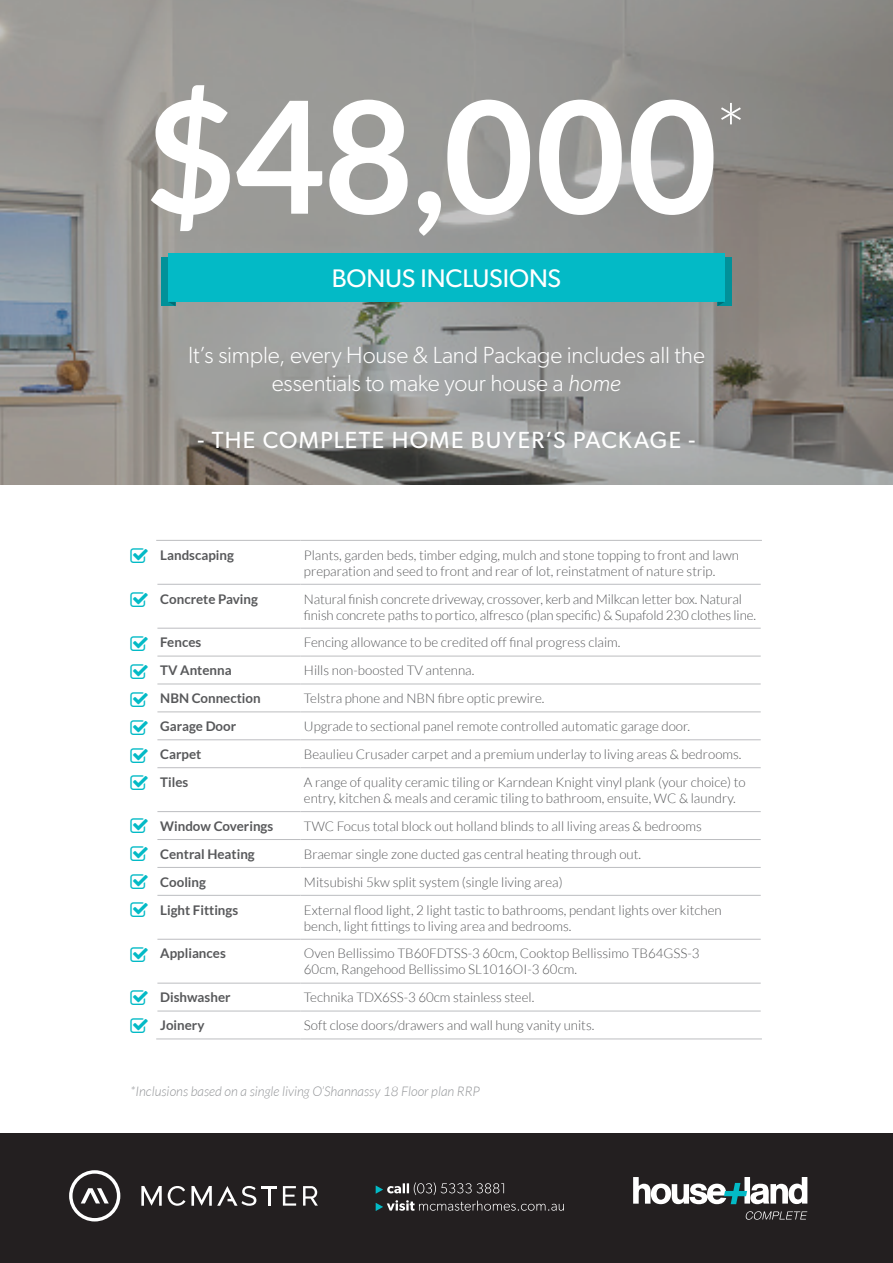
<style>
.page{position:relative;width:893px;height:1263px;background:#fff}
.page>*{position:absolute;margin:0;border:0;box-sizing:border-box;transform-origin:0 0}
.t1{font:700 156px "Lato";color:#fff}
.t2{font:25.5px "Gibson";letter-spacing:-.005em;color:#fff}
.t3{font:300 23.4px/28px "Gibson";letter-spacing:-.005em;color:#fff;text-align:center}
.t4{font:23.4px "Gibson";letter-spacing:.055em;color:#fff}
.t5{font:300 13.35px/16px "Lato";color:#57585a}
.t6{font:700 13.35px "Lato";color:#57585a}
.t7{font:italic 300 13.35px "Lato";color:#939598}
.s1{font-style:italic}
</style>
<div class="page">
<div style="left:0;top:1133px;width:893px;height:130px;background:#231f20"></div>
<svg style="left:376px;top:1182px;width:188px;height:29px"></svg>
<svg style="left:633px;top:1177px;width:174px;height:27px"></svg>
<svg style="left:746px;top:1211px;width:61px;height:9px"></svg>
<img style="left:0;top:0;width:892px;height:485px">
<div style="left:161px;top:258px;width:14px;height:48px;background:#019199"></div>
<div style="left:718px;top:258px;width:14px;height:48px;background:#019199"></div>
<div style="left:168px;top:253px;width:557px;height:49px;background:#03bac6"></div>
<svg style="left:169px;top:302px;width:6px;height:4px"></svg>
<svg style="left:718px;top:302px;width:6px;height:4px"></svg>
<hr style="left:156px;top:540px;width:144px;height:1px;background:#bcbdc0">
<hr style="left:300px;top:540px;width:462px;height:1px;background:#bcbdc0">
<hr style="left:157px;top:584px;width:143px;height:1px;background:#bcbdc0">
<hr style="left:300px;top:584px;width:461px;height:1px;background:#bcbdc0">
<hr style="left:157px;top:628px;width:143px;height:1px;background:#bcbdc0">
<hr style="left:300px;top:628px;width:461px;height:1px;background:#bcbdc0">
<hr style="left:157px;top:656px;width:143px;height:1px;background:#bcbdc0">
<hr style="left:300px;top:656px;width:461px;height:1px;background:#bcbdc0">
<hr style="left:157px;top:684px;width:143px;height:1px;background:#bcbdc0">
<hr style="left:300px;top:684px;width:461px;height:1px;background:#bcbdc0">
<hr style="left:157px;top:712px;width:143px;height:1px;background:#bcbdc0">
<hr style="left:300px;top:712px;width:461px;height:1px;background:#bcbdc0">
<hr style="left:157px;top:739px;width:143px;height:1px;background:#bcbdc0">
<hr style="left:300px;top:739px;width:461px;height:1px;background:#bcbdc0">
<hr style="left:157px;top:767px;width:143px;height:1px;background:#bcbdc0">
<hr style="left:300px;top:767px;width:461px;height:1px;background:#bcbdc0">
<hr style="left:157px;top:811px;width:143px;height:1px;background:#bcbdc0">
<hr style="left:300px;top:811px;width:461px;height:1px;background:#bcbdc0">
<hr style="left:157px;top:839px;width:143px;height:1px;background:#bcbdc0">
<hr style="left:300px;top:839px;width:461px;height:1px;background:#bcbdc0">
<hr style="left:157px;top:867px;width:143px;height:1px;background:#bcbdc0">
<hr style="left:300px;top:867px;width:461px;height:1px;background:#bcbdc0">
<hr style="left:157px;top:895px;width:143px;height:1px;background:#bcbdc0">
<hr style="left:300px;top:895px;width:461px;height:1px;background:#bcbdc0">
<hr style="left:157px;top:939px;width:143px;height:1px;background:#bcbdc0">
<hr style="left:300px;top:939px;width:461px;height:1px;background:#bcbdc0">
<hr style="left:157px;top:983px;width:143px;height:1px;background:#bcbdc0">
<hr style="left:300px;top:983px;width:461px;height:1px;background:#bcbdc0">
<hr style="left:157px;top:1011px;width:143px;height:1px;background:#bcbdc0">
<hr style="left:300px;top:1011px;width:461px;height:1px;background:#bcbdc0">
<hr style="left:156px;top:1039px;width:144px;height:1px;background:#bcbdc0">
<hr style="left:300px;top:1039px;width:462px;height:1px;background:#bcbdc0">
<svg style="left:69px;top:1170px;width:51px;height:51px"></svg>
<svg style="left:303px;top:1186px;width:15px;height:19px"></svg>
<svg style="left:283px;top:1186px;width:13px;height:19px"></svg>
<svg style="left:168px;top:1186px;width:17px;height:20px"></svg>
<svg style="left:141px;top:1186px;width:21px;height:20px"></svg>
<svg style="left:191px;top:1186px;width:86px;height:20px"></svg>
<h1 class="t1" style="left:145px;top:67px;width:601px">$48,000<sup>*</sup></h1>
<h2 class="t2" style="left:332px;top:263px;width:231px">BONUS INCLUSIONS</h2>
<h3 class="t3" style="left:188px;top:340px;width:518px">It’s simple, every House &amp; Land Package includes all the essentials to make your house a <span class="s1">home</span></h3>
<h3 class="t4" style="left:197px;top:426px;width:499px">- THE COMPLETE HOME BUYER’S PACKAGE -</h3>
<p class="t6" style="left:160px;top:547px;width:75px">Landscaping</p>
<p class="t5" style="left:304px;top:547px;width:437px">Plants, garden beds, timber edging, mulch and stone topping to front and lawn preparation and seed to front and rear of lot, reinstatment of nature strip.</p>
<p class="t6" style="left:160px;top:591px;width:99px">Concrete Paving</p>
<p class="t5" style="left:304px;top:591px;width:454px">Natural finish concrete driveway, crossover, kerb and Milkcan letter box. Natural finish concrete paths to portico, alfresco (plan specific) &amp; Supafold 230 clothes line.</p>
<p class="t6" style="left:160px;top:635px;width:43px">Fences</p>
<p class="t5" style="left:304px;top:635px;width:318px">Fencing allowance to be credited off final progress claim.</p>
<p class="t6" style="left:160px;top:663px;width:73px">TV Antenna</p>
<p class="t5" style="left:304px;top:663px;width:172px">Hills non-boosted TV antenna.</p>
<p class="t6" style="left:160px;top:691px;width:102px">NBN Connection</p>
<p class="t5" style="left:304px;top:690px;width:242px">Telstra phone and NBN fibre optic prewire.</p>
<p class="t6" style="left:160px;top:719px;width:77px">Garage Door</p>
<p class="t5" style="left:304px;top:718px;width:388px">Upgrade to sectional panel remote controlled automatic garage door.</p>
<p class="t6" style="left:160px;top:746px;width:43px">Carpet</p>
<p class="t5" style="left:304px;top:746px;width:439px">Beaulieu Crusader carpet and a premium underlay to living areas &amp; bedrooms.</p>
<p class="t6" style="left:160px;top:774px;width:30px">Tiles</p>
<p class="t5" style="left:304px;top:774px;width:443px">A range of quality ceramic tiling or Karndean Knight vinyl plank (your choice) to entry, kitchen &amp; meals and ceramic tiling to bathroom, ensuite, WC &amp; laundry.</p>
<p class="t6" style="left:160px;top:818px;width:115px">Window Coverings</p>
<p class="t5" style="left:304px;top:818px;width:399px">TWC Focus total block out holland blinds to all living areas &amp; bedrooms</p>
<p class="t6" style="left:160px;top:846px;width:96px">Central Heating</p>
<p class="t5" style="left:304px;top:846px;width:339px">Braemar single zone ducted gas central heating through out.</p>
<p class="t6" style="left:160px;top:874px;width:47px">Cooling</p>
<p class="t5" style="left:304px;top:874px;width:260px">Mitsubishi 5kw split system (single living area)</p>
<p class="t6" style="left:160px;top:902px;width:79px">Light Fittings</p>
<p class="t5" style="left:304px;top:902px;width:419px">External flood light, 2 light tastic to bathrooms, pendant lights over kitchen bench, light fittings to living area and bedrooms.</p>
<p class="t6" style="left:160px;top:946px;width:67px">Appliances</p>
<p class="t5" style="left:304px;top:946px;width:397px">Oven Bellissimo TB60FDTSS-3 60cm, Cooktop Bellissimo TB64GSS-3<br>60cm, Rangehood Bellissimo SL1016OI-3 60cm.</p>
<p class="t6" style="left:160px;top:990px;width:72px">Dishwasher</p>
<p class="t5" style="left:304px;top:989px;width:232px">Technika TDX6SS-3 60cm stainless steel.</p>
<p class="t6" style="left:160px;top:1018px;width:46px">Joinery</p>
<p class="t5" style="left:304px;top:1017px;width:292px">Soft close doors/drawers and wall hung vanity units.</p>
<p class="t7" style="left:131px;top:1084px;width:351px">*Inclusions based on a single living O’Shannassy 18 Floor plan RRP</p>
</div>
